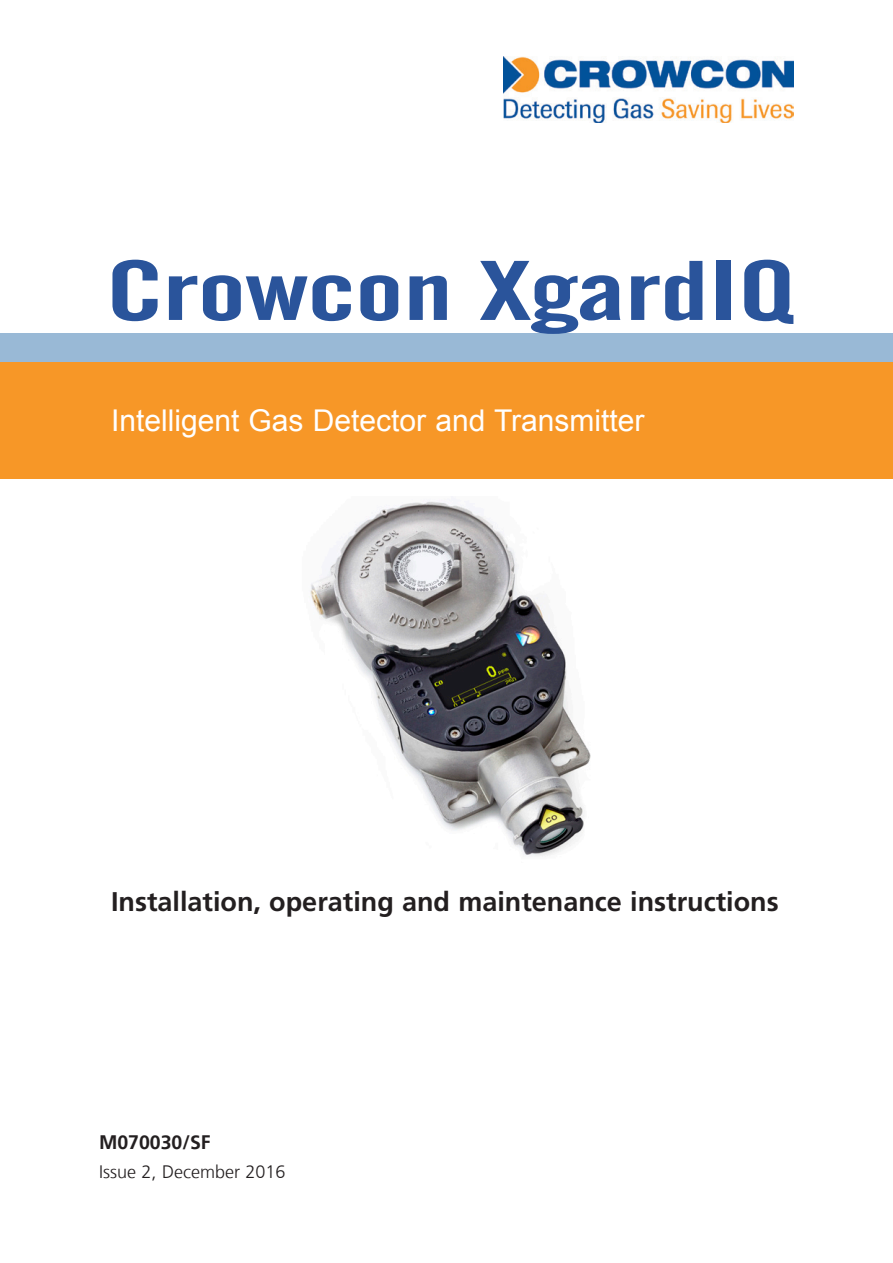
<style>
.page{position:relative;width:893px;height:1263px;background:#fff}
.page>*{position:absolute;margin:0;border:0;box-sizing:border-box;transform-origin:0 0}
.t1{font:83.7px "Alternate Gothic No 2 BT";color:#2a549b;scale:1.61 1}
.t2{font:30px "Arial";color:#fff}
.t3{font:700 27px "Frutiger LT Std";color:#231f20}
.t4{font:700 19.5px "Frutiger LT";color:#231f20}
.t5{font:300 18px "Frutiger LT";color:#231f20}
</style>
<div class="page">
<img style="left:504px;top:57px;width:290px;height:65px">
<div style="left:0;top:333px;width:893px;height:29px;background:#99b9d6"></div>
<div style="left:0;top:362px;width:893px;height:116px;background:#f79727"></div>
<img style="left:310px;top:501px;width:281px;height:356px">
<h1 class="t1" style="left:107px;top:260px;width:429px">Crowcon XgardIQ</h1>
<p class="t2" style="left:111px;top:401px;width:535px">Intelligent Gas Detector and Transmitter</p>
<p class="t3" style="left:111px;top:885px;width:669px">Installation, operating and maintenance instructions</p>
<p class="t4" style="left:99px;top:1130px;width:113px">M070030/SF</p>
<p class="t5" style="left:99px;top:1162px;width:188px">Issue 2, December 2016</p>
</div>
